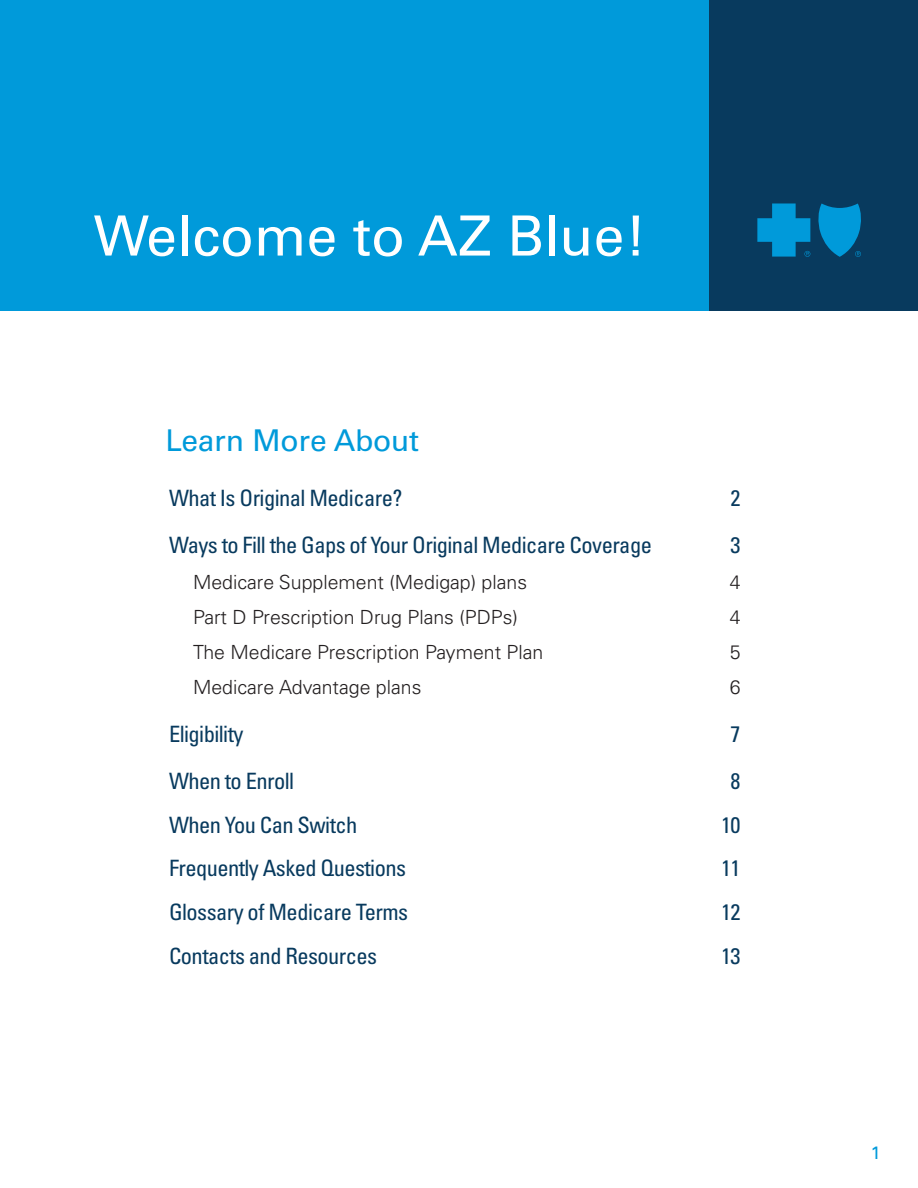
<style>
.page{position:relative;width:918px;height:1188px;background:#fff}
.page>*{position:absolute;margin:0;border:0;box-sizing:border-box;transform-origin:0 0}
.t1{font:55.5px "Univers LT Pro 55 Roman";color:#fff}
.Body_Copy_Bold{font:30px "Univers LT Pro 55 Roman";letter-spacing:-.01em;color:#009ada}
.Subhead{font:condensed 22.5px "Univers LT Pro";letter-spacing:-.025em;color:#083a5e}
.Body_Copy{font:300 19.5px "Univers LT Pro 45";color:#231f20}
.Body_Copy-2{font:18px "Univers LT Pro 55 Roman";color:#009ada}
</style>
<div class="page">
<div style="left:0;top:0;width:728px;height:311px;background:#009ada"></div>
<div style="left:710px;top:0;width:208px;height:311px;background:#083a5e"></div>
<svg style="left:757px;top:203px;width:53px;height:54px"></svg>
<svg style="left:818px;top:203px;width:43px;height:54px"></svg>
<p class="t1" style="left:94px;top:197px;width:554px">Welcome to AZ Blue!</p>
<p class="Body_Copy_Bold" style="left:165px;top:419px;width:255px">Learn More About</p>
<p class="Subhead" style="left:169px;top:484px;width:235px">What Is Original Medicare?</p>
<p class="Subhead" style="left:731px;top:484px;width:11px">2</p>
<p class="Subhead" style="left:169px;top:531px;width:484px">Ways to Fill the Gaps of Your Original Medicare Coverage</p>
<p class="Subhead" style="left:731px;top:531px;width:11px">3</p>
<p class="Body_Copy" style="left:193px;top:569px;width:336px">Medicare Supplement (Medigap) plans</p>
<p class="Body_Copy" style="left:730px;top:569px;width:12px">4</p>
<p class="Body_Copy" style="left:193px;top:604px;width:326px">Part D Prescription Drug Plans (PDPs)</p>
<p class="Body_Copy" style="left:730px;top:604px;width:12px">4</p>
<p class="Body_Copy" style="left:193px;top:639px;width:352px">The Medicare Prescription Payment Plan</p>
<p class="Body_Copy" style="left:730px;top:639px;width:12px">5</p>
<p class="Body_Copy" style="left:193px;top:675px;width:230px">Medicare Advantage plans</p>
<p class="Body_Copy" style="left:730px;top:675px;width:12px">6</p>
<p class="Subhead" style="left:169px;top:719px;width:76px">Eligibility</p>
<p class="Subhead" style="left:731px;top:719px;width:11px">7</p>
<p class="Subhead" style="left:169px;top:767px;width:127px">When to Enroll</p>
<p class="Subhead" style="left:731px;top:767px;width:11px">8</p>
<p class="Subhead" style="left:169px;top:810px;width:190px">When You Can Switch</p>
<p class="Subhead" style="left:721px;top:810px;width:21px">10</p>
<p class="Subhead" style="left:169px;top:854px;width:239px">Frequently Asked Questions</p>
<p class="Subhead" style="left:721px;top:854px;width:21px">11</p>
<p class="Subhead" style="left:169px;top:898px;width:241px">Glossary of Medicare Terms</p>
<p class="Subhead" style="left:721px;top:898px;width:21px">12</p>
<p class="Subhead" style="left:169px;top:942px;width:210px">Contacts and Resources</p>
<p class="Subhead" style="left:721px;top:942px;width:21px">13</p>
<p class="Body_Copy-2" style="left:871px;top:1141px;width:12px">1</p>
</div>
